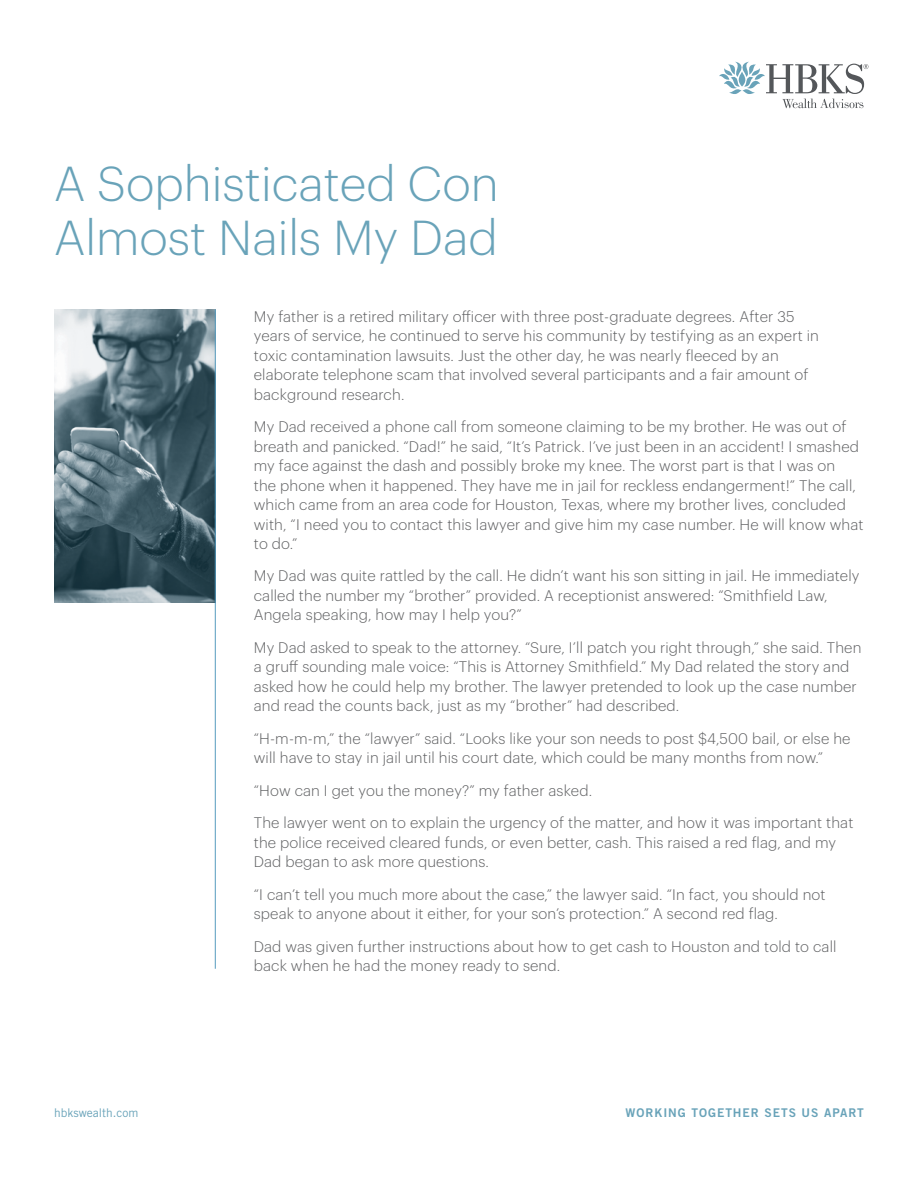
<style>
.page{position:relative;width:918px;height:1188px;background:#fff}
.page>*{position:absolute;margin:0;border:0;box-sizing:border-box;transform-origin:0 0}
.t1{font:300 48px/54px "Graphik";color:#69a3b9}
.t2{font:300 15px/19.5px "Graphik";letter-spacing:.01em;color:#5f6062}
.t3{font:12px "Trade Gothic Bold Two";letter-spacing:.08em;color:#69a3b9}
.t4{font:12px "Trade Gothic";color:#69a3b9}
</style>
<div class="page">
<img style="left:54px;top:309px;width:161px;height:293px">
<svg style="left:719px;top:62px;width:149px;height:46px"></svg>
<hr style="left:215px;top:309px;width:1px;height:660px;background:#569bbe">
<h1 class="t1" style="left:54px;top:160px;width:446px">A Sophisticated Con<br>Almost Nails My Dad</h1>
<p class="t2" style="left:254px;top:307px;width:567px">My father is a retired military officer with three post-graduate degrees. After 35 years of service, he continued to serve his community by testifying as an expert in toxic contamination lawsuits. Just the other day, he was nearly fleeced by an elaborate telephone scam that involved several participants and a fair amount of background research.</p>
<p class="t2" style="left:254px;top:418px;width:611px">My Dad received a phone call from someone claiming to be my brother. He was out of breath and panicked. “Dad!” he said, “It’s Patrick. I’ve just been in an accident! I smashed my face against the dash and possibly broke my knee. The worst part is that I was on<br>the phone when it happened. They have me in jail for reckless endangerment!” The call, which came from an area code for Houston, Texas, where my brother lives, concluded with, “I need you to contact this lawyer and give him my case number. He will know what to do.”</p>
<p class="t2" style="left:254px;top:567px;width:607px">My Dad was quite rattled by the call. He didn’t want his son sitting in jail. He immediately called the number my “brother” provided. A receptionist answered: “Smithfield Law,<br>Angela speaking, how may I help you?”</p>
<p class="t2" style="left:254px;top:639px;width:609px">My Dad asked to speak to the attorney. “Sure, I’ll patch you right through,” she said. Then a gruff sounding male voice: “This is Attorney Smithfield.” My Dad related the story and asked how he could help my brother. The lawyer pretended to look up the case number and read the counts back, just as my “brother” had described.</p>
<p class="t2" style="left:254px;top:730px;width:598px">“H-m-m-m,” the “lawyer” said. “Looks like your son needs to post $4,500 bail, or else he will have to stay in jail until his court date, which could be many months from now.”</p>
<p class="t2" style="left:254px;top:775px;width:601px;line-height:32.4px">“How can I get you the money?” my father asked.<br>The lawyer went on to explain the urgency of the matter, and how it was important that</p>
<p class="t2" style="left:254px;top:834px;width:584px">the police received cleared funds, or even better, cash. This raised a red flag, and my<br>Dad began to ask more questions.</p>
<p class="t2" style="left:254px;top:886px;width:573px">“I can’t tell you much more about the case,” the lawyer said. “In fact, you should not speak to anyone about it either, for your son’s protection.” A second red flag.</p>
<p class="t2" style="left:254px;top:938px;width:584px">Dad was given further instructions about how to get cash to Houston and told to call back when he had the money ready to send.</p>
<p class="t4" style="left:54px;top:1109px;width:86px">hbkswealth.com</p>
<p class="t3" style="left:625px;top:1108px;width:240px">WORKING TOGETHER SETS US APART</p>
</div>
